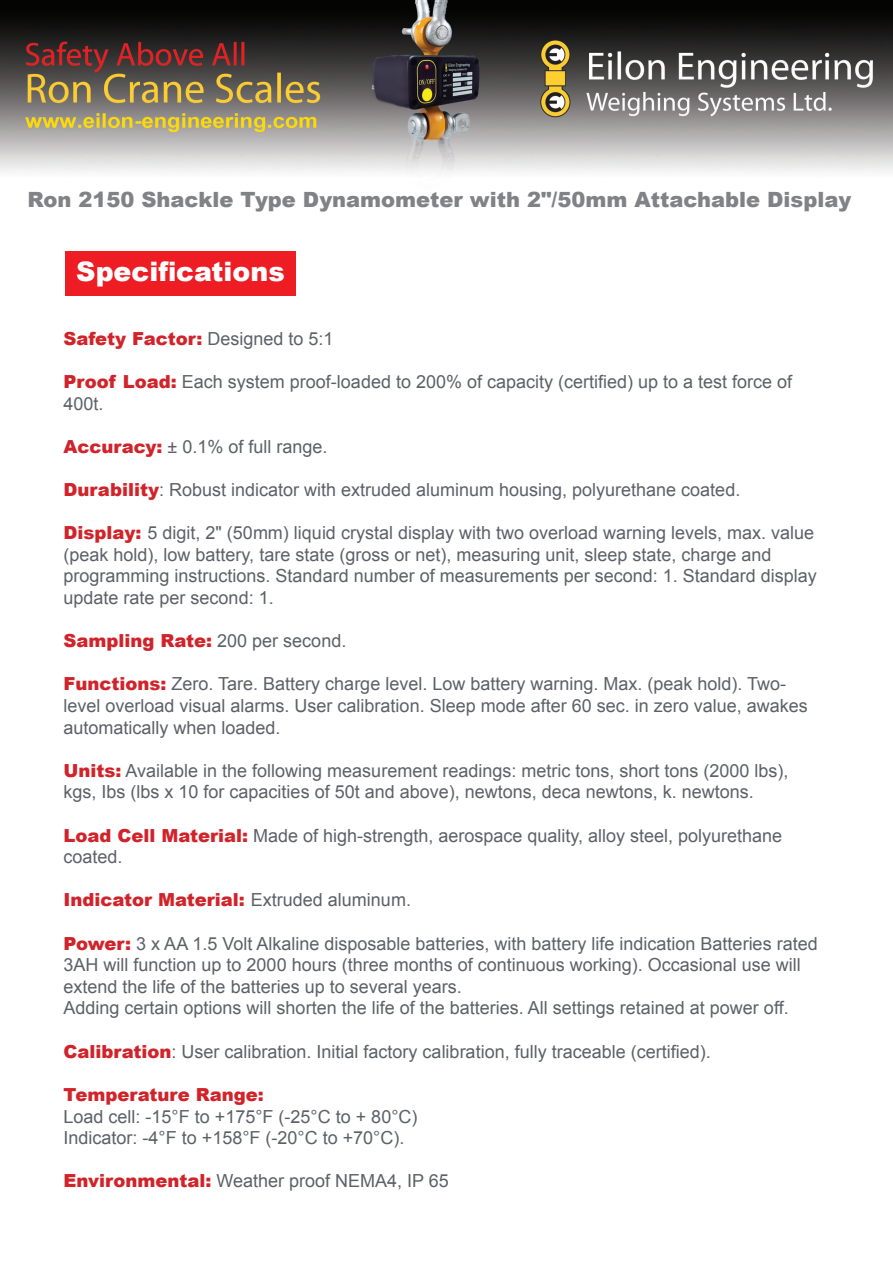
<style>
.page{position:relative;width:893px;height:1263px;background:#fff}
.page>*{position:absolute;margin:0;border:0;box-sizing:border-box;transform-origin:0 0}
.t1{font:900 26.85px "Arial";color:#fff}
.t2{font:900 21px "Arial";color:#808285}
.t3{font:18px/21.6px "Arial";color:#5d6167}
.t4{font:900 18px "Arial";color:#d1232a}
.s1{font-weight:400;color:#5d6167}
.s2{font-weight:900;color:#d1232a}
</style>
<div class="page">
<img style="left:0;top:0;width:893px;height:173px">
<div style="left:65px;top:251px;width:231px;height:45px;background:#ee1d23"></div>
<p class="t2" style="left:28px;top:185px;width:825px">Ron 2150 Shackle Type Dynamometer with 2"/50mm Attachable Display</p>
<p class="t1" style="left:76px;top:252px;width:210px">Specifications</p>
<p class="t4" style="left:64px;top:325px;width:272px">Safety Factor: <span class="s1">Designed to 5:1</span></p>
<p class="t3" style="left:64px;top:371px;width:730px"><span class="s2">Proof Load:</span> Each system proof-loaded to 200% of capacity (certified) up to a test force of<br>400 .t</p>
<p class="t3" style="left:64px;top:436px;width:265px"><span class="s2">Accuracy</span> ±<span class="s2">:</span> 0.1% of full range.</p>
<p class="t3" style="left:64px;top:479px;width:678px"><span class="s2">Durability</span>: Robust indicator with extruded aluminum housing, polyurethane coated.</p>
<p class="t3" style="left:64px;top:522px;width:755px"><span class="s2">Display</span> 5<span class="s2">:</span> digit 2, " (50mm) liquid crystal display with two overload warning levels, max. value (peak hold ,) low battery, tare state (gross or net ,) measuring unit, sleep state, charge and programming instructions. Standard number of measurements per second: 1. Standard display update rate per second: 1.</p>
<p class="t4" style="left:64px;top:628px;width:284px">Sampling Rate: <span class="s1">200 per second.</span></p>
<p class="t3" style="left:64px;top:673px;width:724px"><span class="s2">Functions:</span> Zero. Tare. Battery charge level. Low battery warning. Max (. peak hold .) Two-</p>
<p class="t3" style="left:64px;top:717px;width:219px">automatically when loaded.</p>
<p class="t3" style="left:64px;top:760px;width:726px"><span class="s2">Units:</span> Available in the following measurement readings: metric tons, short tons (2000 lbs ,( kgs, Ibs (lbs x 10 for capacities of 50t and above ,) newtons, deca newtons .k, newtons.</p>
<p class="t3" style="left:64px;top:825px;width:720px"><span class="s2">Load Cell Material:</span> Made of high-strength, aerospace quality, alloy steel, polyurethane coated.</p>
<p class="t4" style="left:64px;top:887px;width:349px">Indicator Material: <span class="s1">Extruded aluminum.</span></p>
<p class="t3" style="left:64px;top:933px;width:756px"><span class="s2">Power</span> x3<span class="s2">:</span> AA 1.5 Volt Alkaline disposable batteries, with battery life indication Batteries rated<br>3AH will function up to 2000 hours (three months of continuous working .) Occasional use will extend the life of the batteries up to several years.</p>
<p class="t3" style="left:64px;top:997px;width:727px">Adding certain options will shorten the life of the batteries. All settings retained at power off.</p>
<p class="t3" style="left:64px;top:1041px;width:649px"><span class="s2">Calibration</span>: User calibration. Initial factory calibration, fully traceable (certified .(</p>
<p class="t4" style="left:64px;top:1081px;width:202px">Temperature Range:</p>
<p class="t3" style="left:64px;top:1105px;width:355px">Load cell: -15°F to +175°F (-25°C to + 80°C(</p>
<p class="t3" style="left:64px;top:1127px;width:342px">Indicator: -4°F to +158°F (-20°C to +70°C .(</p>
<p class="t3" style="left:64px;top:1170px;width:387px"><span class="s2">Environmental:</span> Weather proof NEMA4, IP 65</p>
<p class="t3" style="left:64px;top:695px;width:746px">level overload visual alarms. User calibration. Sleep mode after 60 sec in. zero value, awakes</p>
</div>
